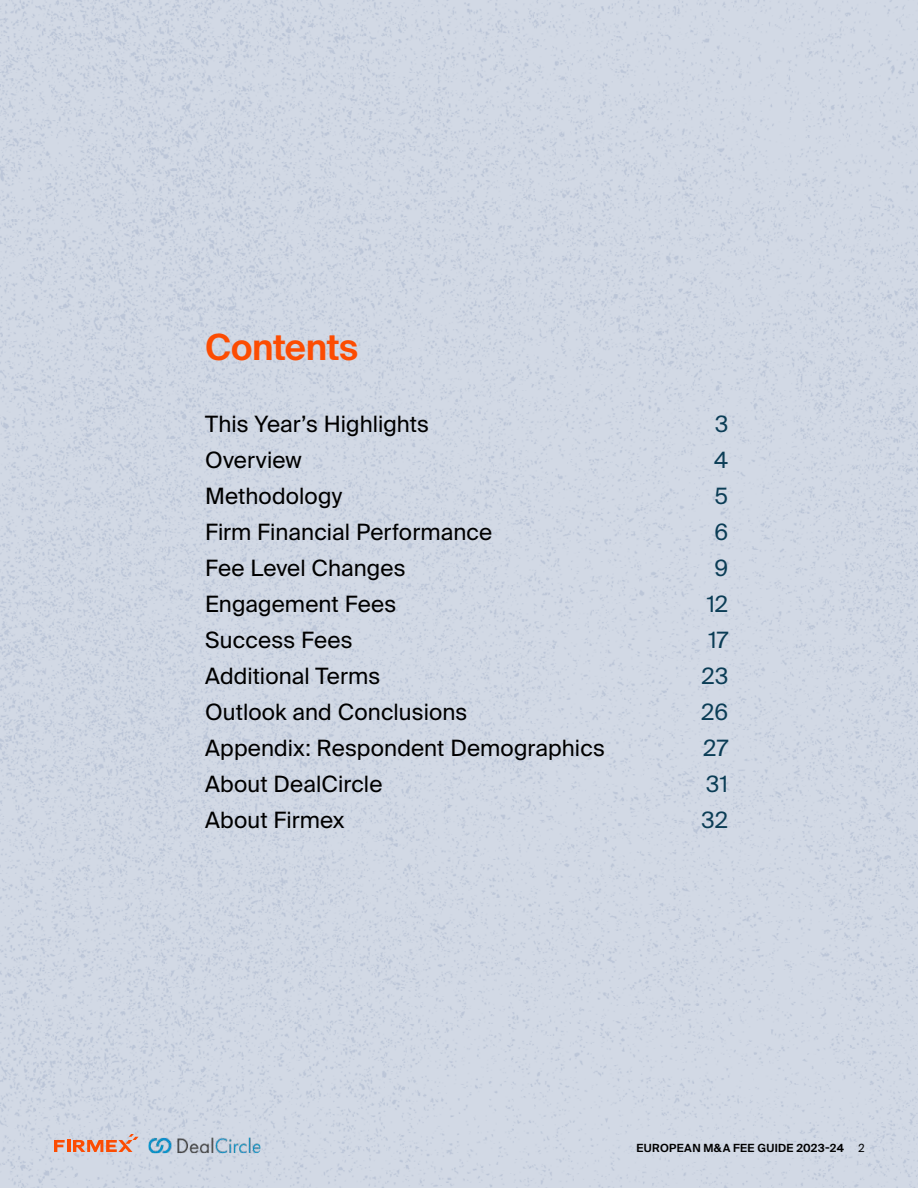
<style>
.page{position:relative;width:918px;height:1188px;background:#fff}
.page>*{position:absolute;margin:0;border:0;box-sizing:border-box;transform-origin:0 0}
.t1{font:600 36px "Suisse Intl";letter-spacing:-.01em;color:#fc4c02}
.t2{font:22.5px/36px "Suisse Intl";letter-spacing:.005em;color:#000}
.t3{font:22.5px/36px "Suisse Intl";letter-spacing:.01em;color:#0b3d56;text-align:right}
.t4{font:600 11.25px "Suisse Intl";letter-spacing:.03em;color:#000}
.s1{font-family:"Suisse Intl Mono";font-weight:400}
</style>
<div class="page">
<img style="left:0;top:0;width:918px;height:1188px">
<svg style="left:54px;top:1134px;width:85px;height:18px;background:#dfa491"></svg>
<h1 class="t1" style="left:205px;top:327px;width:155px">Contents</h1>
<p class="t2" style="left:205px;top:406px;width:402px">This Year’s Highlights<br>Overview<br>Methodology<br>Firm Financial Performance<br>Fee Level Changes<br>Engagement Fees<br>Success Fees<br>Additional Terms<br>Outlook and Conclusions<br>Appendix: Respondent Demographics<br>About DealCircle<br>About Firmex</p>
<p class="t3" style="left:701px;top:406px;width:29px">3<br>4<br>5<br>6<br>9<br>12<br>17<br>23<br>26<br>27<br>31<br>32</p>
<p class="t4" style="left:636px;top:1142px;width:230px">EUROPEAN M&amp;A FEE GUIDE 2023-24 <span class="s1">2</span></p>
</div>
